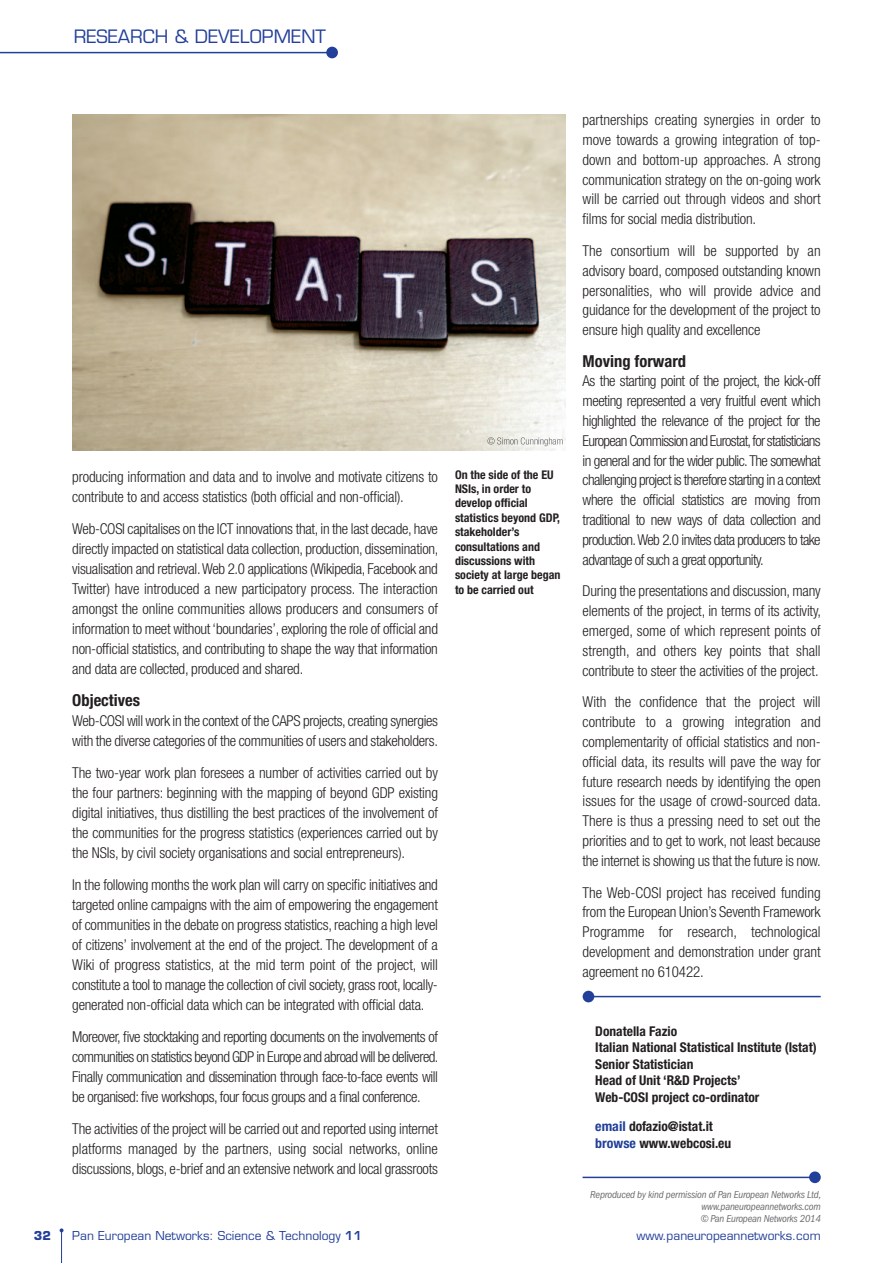
<style>
.page{position:relative;width:893px;height:1263px;background:#fff}
.page>*{position:absolute;margin:0;border:0;box-sizing:border-box;transform-origin:0 0}
.t1{font:18px "Eurostile LT Std";color:#223f99}
.t2{font:700 condensed 16.5px "Helvetica Neue LT Std";color:#231f20}
.t3{font:300 condensed 15px/19.8px "Helvetica Neue LT Std";letter-spacing:-.015em;color:#231f20;text-align:justify}
.t4{font:700 condensed 13.5px/16.5px "Helvetica Neue LT Std";color:#231f20}
.t5{font:700 condensed 12px/14.4px "Helvetica Neue LT Std";color:#231f20}
.t6{font:12px "Eurostile LT Std";color:#223f99}
.t7{font:700 12px "Eurostile LT Std";color:#223f99}
.t8{font:italic condensed 10.5px/12px "ITC Franklin Gothic Std";letter-spacing:-.02em;color:#6c6d70;text-align:justify}
.s1{color:#223f99}
.s2{font-weight:600}
</style>
<div class="page">
<hr style="left:61px;top:1230px;width:1px;height:33px;background:#223f99">
<svg style="left:60px;top:1228px;width:4px;height:4px"></svg>
<hr style="left:583px;top:1176px;width:231px;height:2px;background:#223f99">
<div style="left:809px;top:1171px;width:12px;height:12px;background:#223f99;border-radius:50%"></div>
<hr style="left:589px;top:996px;width:232px;height:1px;background:#223f99">
<div style="left:583px;top:991px;width:11px;height:11px;background:#223f99;border-radius:50%"></div>
<img style="left:72px;top:115px;width:494px;height:335px">
<img style="left:487px;top:437px;width:68px;height:9px">
<hr style="left:0;top:52px;width:332px;height:1px;background:#223f99">
<div style="left:326px;top:47px;width:12px;height:11px;background:#223f99;border-radius:50%"></div>
<p class="t1" style="left:74px;top:27px;width:254px">RESEARCH &amp; DEVELOPMENT</p>
<p class="t3" style="left:72px;top:468px;width:367px">producing information and data and to involve and motivate citizens to contribute to and access statistics (both official and non-official).</p>
<p class="t3" style="left:72px;top:520px;width:368px">Web-COSI capitalises on the ICT innovations that, in the last decade, have directly impacted on statistical data collection, production, dissemination, visualisation and retrieval. Web 2.0 applications (Wikipedia, Facebook and Twitter) have introduced a new participatory process. The interaction amongst the online communities allows producers and consumers of information to meet without ‘boundaries’, exploring the role of official and non-official statistics, and contributing to shape the way that information and data are collected, produced and shared.</p>
<p class="t2" style="left:72px;top:694px;width:69px">Objectives</p>
<p class="t3" style="left:72px;top:712px;width:367px">Web-COSI will work in the context of the CAPS projects, creating synergies with the diverse categories of the communities of users and stakeholders.</p>
<p class="t3" style="left:72px;top:764px;width:367px">The two-year work plan foresees a number of activities carried out by the four partners: beginning with the mapping of beyond GDP existing digital initiatives, thus distilling the best practices of the involvement of the communities for the progress statistics (experiences carried out by the NSIs, by civil society organisations and social entrepreneurs).</p>
<p class="t3" style="left:72px;top:876px;width:367px">In the following months the work plan will carry on specific initiatives and targeted online campaigns with the aim of empowering the engagement of communities in the debate on progress statistics, reaching a high level of citizens’ involvement at the end of the project. The development of a Wiki of progress statistics, at the mid term point of the project, will constitute a tool to manage the collection of civil society, grass root, locally&shy;generated non-official data which can be integrated with official data.</p>
<p class="t3" style="left:72px;top:1028px;width:368px">Moreover, five stocktaking and reporting documents on the involvements of communities on statistics beyond GDP in Europe and abroad will be delivered.<br>Finally communication and dissemination through face-to-face events will be organised: five workshops, four focus groups and a final conference.</p>
<p class="t3" style="left:72px;top:1120px;width:367px">The activities of the project will be carried out and reported using internet platforms managed by the partners, using social networks, online discussions, blogs, e-brief and an extensive network and local grassroots</p>
<p class="t5" style="left:455px;top:468px;width:107px">On the side of the EU<br>NSIs, in order to develop official statistics beyond GDP, stakeholder’s consultations and discussions with society at large began to be carried out</p>
<p class="t3" style="left:583px;top:111px;width:240px">partnerships creating synergies in order to move towards a growing integration of top&shy;down and bottom-up approaches. A strong communication strategy on the on-going work will be carried out through videos and short films for social media distribution.</p>
<p class="t3" style="left:583px;top:242px;width:240px">The consortium will be supported by an advisory board, composed outstanding known personalities, who will provide advice and guidance for the development of the project to ensure high quality and excellence</p>
<p class="t2" style="left:583px;top:355px;width:105px">Moving forward</p>
<p class="t3" style="left:583px;top:373px;width:240px">As the starting point of the project, the kick-off meeting represented a very fruitful event which highlighted the relevance of the project for the European Commission and Eurostat, for statisticians in general and for the wider public. The somewhat challenging project is therefore starting in a context where the official statistics are moving from traditional to new ways of data collection and production. Web 2.0 invites data producers to take advantage of such a great opportunity.</p>
<p class="t3" style="left:583px;top:582px;width:240px">During the presentations and discussion, many elements of the project, in terms of its activity, emerged, some of which represent points of strength, and others key points that shall contribute to steer the activities of the project.</p>
<p class="t3" style="left:583px;top:693px;width:240px">With the confidence that the project will contribute to a growing integration and complementarity of official statistics and non&shy;official data, its results will pave the way for future research needs by identifying the open issues for the usage of crowd-sourced data.<br>There is thus a pressing need to set out the priorities and to get to work, not least because the internet is showing us that the future is now.</p>
<p class="t3" style="left:583px;top:884px;width:240px">The Web-COSI project has received funding from the European Union’s Seventh Framework Programme for research, technological development and demonstration under grant agreement no 610422.</p>
<p class="t4" style="left:595px;top:1024px;width:223px">Donatella Fazio<br>Italian National Statistical Institute (Istat)<br>Senior Statistician<br>Head of Unit ‘R&amp;D Projects’<br>Web-COSI project co-ordinator</p>
<p class="t4" style="left:595px;top:1119px;width:138px"><span class="s1">email</span> dofazio@istat.it <span class="s1">browse</span> www.webcosi.eu</p>
<p class="t8" style="left:701px;top:1188px;width:122px;text-indent:-111px">Reproduced by kind permission of Pan European Networks Ltd, www.paneuropeannetworks.com © Pan European Networks 2014</p>
<p class="t7" style="left:34px;top:1229px;width:19px">32</p>
<p class="t6" style="left:72px;top:1229px;width:291px">Pan European Networks: Science &amp; Technology <span class="s2">11</span></p>
<p class="t6" style="left:636px;top:1229px;width:186px">www.paneuropeannetworks.com</p>
</div>
